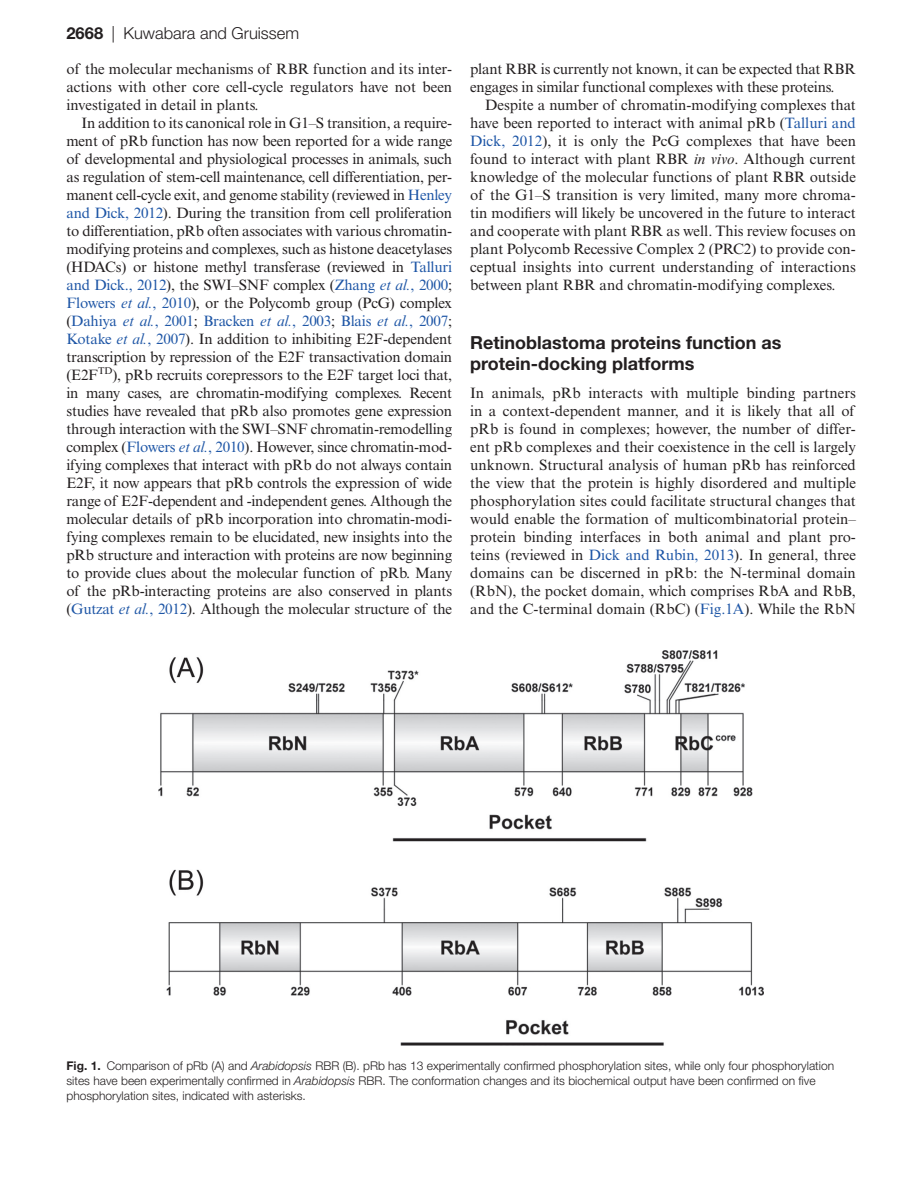
<style>
.page{position:relative;width:919px;height:1187px;background:#fff}
.page>*{position:absolute;margin:0;border:0;box-sizing:border-box;transform-origin:0 0}
.t1{font:700 18px/21px "Helvetica Neue LT Std";color:#231f20}
.t2{font:300 16.5px "Helvetica Neue LT Std";color:#231f20}
.t3{font:15px/18px "Times New Roman MT Std";letter-spacing:-.015em;color:#231f20;text-align:justify}
.t4{font:300 12px/15px "Helvetica Neue LT Std";color:#231f20}
.s1{font-weight:700}
.s2{color:#1e56a6}
.s3{font-style:italic;color:#1e56a6}
.s4{font-style:italic}
</style>
<div class="page">
<img style="left:159px;top:650px;width:604px;height:395px">
<p class="t2" style="left:66px;top:23px;width:234px"><span class="s1">2668</span> | Kuwabara and Gruissem</p>
<p class="t3" style="left:66px;top:60px;width:387px">of the molecular mechanisms of RBR function and its inter&shy;actions with other core cell-cycle regulators have not been investigated in detail in plants.</p>
<p class="t3" style="left:66px;top:114px;width:387px;text-indent:15px">In addition to its canonical role in G1–S transition, a require&shy;ment of pRb function has now been reported for a wide range of developmental and physiological processes in animals, such as regulation of stem-cell maintenance, cell differentiation, per&shy;manent cell-cycle exit, and genome stability (reviewed in <span class="s2">Henley and Dick, 2012</span>). During the transition from cell proliferation to differentiation, pRb often associates with various chromatin&shy;modifying proteins and complexes, such as histone deacetylases (HDACs) or histone methyl transferase (reviewed in <span class="s2">Talluri and Dick., 2012</span>), the SWI–SNF complex (<span class="s2">Zhang</span> <span class="s3">et al.</span><span class="s2">, 2000</span>; <span class="s2">Flowers</span> <span class="s3">et al.</span><span class="s2">, 2010</span>), or the Polycomb group (PcG) complex (<span class="s2">Dahiya</span> <span class="s3">et al.</span><span class="s2">, 2001</span>; <span class="s2">Bracken</span> <span class="s3">et al.</span><span class="s2">, 2003</span>; <span class="s2">Blais</span> <span class="s3">et al.</span><span class="s2">, 2007</span>; <span class="s2">Kotake</span> <span class="s3">et al.</span><span class="s2">, 2007</span>). In addition to inhibiting E2F-dependent transcription by repression of the E2F transactivation domain (E2F<sup>TD</sup>), pRb recruits corepressors to the E2F target loci that, in many cases, are chromatin-modifying complexes. Recent studies have revealed that pRb also promotes gene expression through interaction with the SWI–SNF chromatin-remodelling complex (<span class="s2">Flowers</span> <span class="s3">et al.</span><span class="s2">, 2010</span>). However, since chromatin-mod&shy;ifying complexes that interact with pRb do not always contain E2F, it now appears that pRb controls the expression of wide range of E2F-dependent and -independent genes. Although the molecular details of pRb incorporation into chromatin-modi&shy;fying complexes remain to be elucidated, new insights into the pRb structure and interaction with proteins are now beginning to provide clues about the molecular function of pRb. Many of the pRb-interacting proteins are also conserved in plants (<span class="s2">Gutzat</span> <span class="s3">et al.</span><span class="s2">, 2012</span>). Although the molecular structure of the</p>
<p class="t3" style="left:470px;top:60px;width:387px">plant RBR is currently not known, it can be expected that RBR engages in similar functional complexes with these proteins.</p>
<p class="t3" style="left:470px;top:96px;width:387px;text-indent:15px">Despite a number of chromatin-modifying complexes that have been reported to interact with animal pRb (<span class="s2">Talluri and Dick, 2012</span>), it is only the PcG complexes that have been found to interact with plant RBR <span class="s4">in vivo</span>. Although current knowledge of the molecular functions of plant RBR outside of the G1–S transition is very limited, many more chroma&shy;tin modifiers will likely be uncovered in the future to interact and cooperate with plant RBR as well. This review focuses on plant Polycomb Recessive Complex 2 (PRC2) to provide con&shy;ceptual insights into current understanding of interactions between plant RBR and chromatin-modifying complexes.</p>
<p class="t1" style="left:470px;top:332px;width:313px">Retinoblastoma proteins function as protein-docking platforms</p>
<p class="t3" style="left:470px;top:384px;width:387px">In animals, pRb interacts with multiple binding partners in a context-dependent manner, and it is likely that all of pRb is found in complexes; however, the number of differ&shy;ent pRb complexes and their coexistence in the cell is largely unknown. Structural analysis of human pRb has reinforced the view that the protein is highly disordered and multiple phosphorylation sites could facilitate structural changes that would enable the formation of multicombinatorial protein– protein binding interfaces in both animal and plant pro&shy;teins (reviewed in <span class="s2">Dick and Rubin, 2013</span>). In general, three domains can be discerned in pRb: the N-terminal domain (RbN), the pocket domain, which comprises RbA and RbB, and the C-terminal domain (RbC) (<span class="s2">Fig.1A</span>). While the RbN</p>
<p class="t4" style="left:66px;top:1057px;width:769px"><span class="s1">Fig. 1.</span> Comparison of pRb (A) and <span class="s4">Arabidopsis</span> RBR (B). pRb has 13 experimentally confirmed phosphorylation sites, while only four phosphorylation sites have been experimentally confirmed in <span class="s4">Arabidopsis</span> RBR. The conformation changes and its biochemical output have been confirmed on five phosphorylation sites, indicated with asterisks.</p>
</div>
